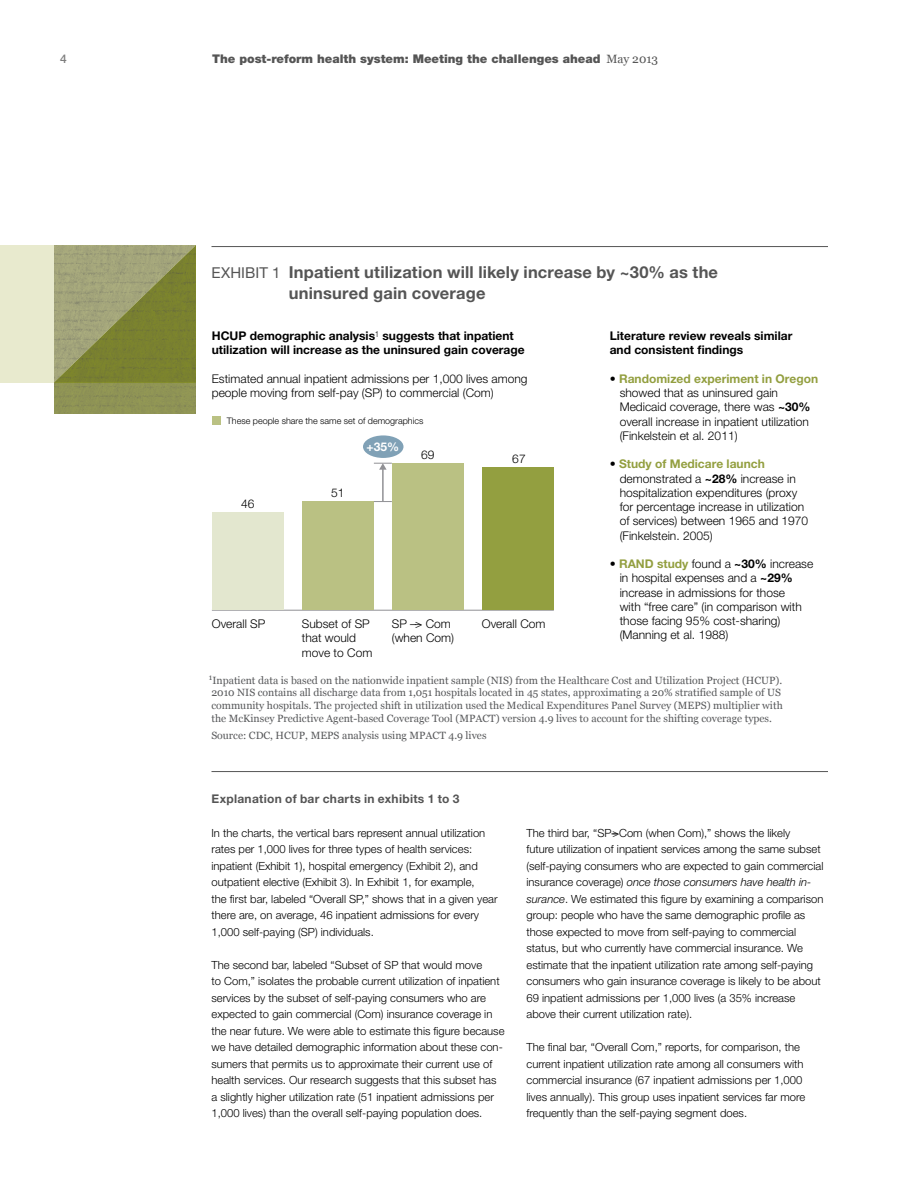
<style>
.page{position:relative;width:918px;height:1188px;background:#fff}
.page>*{position:absolute;margin:0;border:0;box-sizing:border-box;transform-origin:0 0}
.t1{font:700 16.5px/21px "Helvetica Neue";letter-spacing:.01em;color:#555}
.t2{font:300 12px/14.2px "Helvetica Neue LT Std";color:#000}
.t3{font:700 12px/14.2px "Helvetica Neue LT Std";color:#000}
.t4{font:900 12px "Helvetica Neue";color:#555}
.t5{font:700 12px "Helvetica Neue";letter-spacing:.025em;color:#555}
.t6{font:700 12px "Helvetica Neue LT Std";color:#fff}
.t7{font:500 12px "Helvetica Neue";color:#7d7d7d}
.t8{font:300 11.25px/16.5px "Helvetica Neue";color:#000}
.t9{font:10.5px/12.8px "Georgia";color:#58595b}
.t10{font:300 9px "Helvetica Neue LT Std";color:#000}
.s1{font-family:"Georgia";font-weight:400}
.s2{font-family:"Helvetica Neue LT Std";font-weight:400;font-size:15px}
.s3{font-weight:700}
.s4{font-weight:700;color:#939f40}
.s5{font-style:italic}
</style>
<div class="page">
<div style="left:0;top:245px;width:195px;height:137px;background:#e8eace"></div>
<div style="left:54px;top:382px;width:142px;height:31px;background:#8e9355"></div>
<svg style="left:54px;top:245px;width:142px;height:137px"></svg>
<hr style="left:212px;top:771px;width:616px;height:1px;background:#555">
<hr style="left:212px;top:246px;width:616px;height:1px;background:#555">
<hr style="left:212px;top:610px;width:342px;height:1px;background:#919195">
<div style="left:363px;top:435px;width:41px;height:23px;background:#80a1b6;border-radius:50%"></div>
<div style="left:212px;top:416px;width:9px;height:9px;background:#bac183"></div>
<div style="left:212px;top:512px;width:72px;height:98px;background:#e3e7cf"></div>
<div style="left:302px;top:502px;width:72px;height:108px;background:#bac183"></div>
<div style="left:392px;top:463px;width:72px;height:147px;background:#bac183"></div>
<div style="left:482px;top:467px;width:72px;height:143px;background:#939f40"></div>
<svg style="left:374px;top:501px;width:18px;height:1px"></svg>
<hr style="left:382px;top:469px;width:2px;height:33px;background:#919195">
<svg style="left:374px;top:463px;width:18px;height:7px"></svg>
<p class="t7" style="left:60px;top:52px;width:8px">4</p>
<p class="t4" style="left:212px;top:52px;width:448px">The post-reform health system: Meeting the challenges ahead <span class="s1">May 2013</span></p>
<h1 class="t1" style="left:289px;top:261px;width:431px;text-indent:-77px"><span class="s2">EXHIBIT 1</span> Inpatient utilization will likely increase by ~30% as the uninsured gain coverage</h1>
<p class="t3" style="left:610px;top:329px;width:184px">Literature review reveals similar and consistent findings</p>
<p class="t2" style="left:620px;top:371px;width:200px;text-indent:-10px"><span class="s3">•</span> <span class="s4">Randomized experiment in Oregon </span>showed that as uninsured gain Medicaid coverage, there was <span class="s3">~30% </span>overall increase in inpatient utilization (Finkelstein et al. 2011)</p>
<p class="t2" style="left:620px;top:457px;width:190px;text-indent:-10px"><span class="s3">•</span> <span class="s4">Study of Medicare launch </span>demonstrated a <span class="s3">~28%</span> increase in hospitalization expenditures (proxy for percentage increase in utilization of services) between 1965 and 1970 (Finkelstein. 2005)</p>
<p class="t2" style="left:620px;top:556px;width:195px;text-indent:-10px"><span class="s3">•</span> <span class="s4">RAND study</span> found a <span class="s3">~30%</span> increase in hospital expenses and a <span class="s3">~29% </span>increase in admissions for those<br>with “free care” (in comparison with those facing 95% cost-sharing) (Manning et al. 1988)</p>
<p class="t9" style="left:209px;top:673px;width:575px"><sup>1</sup>Inpatient data is based on the nationwide inpatient sample (NIS) from the Healthcare Cost and Utilization Project (HCUP).<br>2010 NIS contains all discharge data from 1,051 hospitals located in 45 states, approximating a 20% stratified sample of US community hospitals. The projected shift in utilization used the Medical Expenditures Panel Survey (MEPS) multiplier with the McKinsey Predictive Agent-based Coverage Tool (MPACT) version 4.9 lives to account for the shifting coverage types.</p>
<p class="t9" style="left:211px;top:729px;width:277px">Source: CDC, HCUP, MEPS analysis using MPACT 4.9 lives</p>
<p class="t3" style="left:212px;top:329px;width:314px">HCUP demographic analysis<sup>1</sup> suggests that inpatient utilization will increase as the uninsured gain coverage</p>
<p class="t2" style="left:212px;top:371px;width:317px">Estimated annual inpatient admissions per 1,000 lives among people moving from self-pay (SP) to commercial (Com)</p>
<p class="t10" style="left:227px;top:415px;width:198px">These people share the same set of demographics</p>
<p class="t6" style="left:367px;top:439px;width:34px">+35%</p>
<p class="t2" style="left:421px;top:447px;width:15px">69</p>
<p class="t2" style="left:512px;top:452px;width:15px">67</p>
<p class="t2" style="left:331px;top:485px;width:15px">51</p>
<p class="t2" style="left:241px;top:496px;width:15px">46</p>
<p class="t2" style="left:212px;top:617px;width:55px">Overall SP</p>
<p class="t2" style="left:302px;top:617px;width:72px">Subset of SP that would move to Com</p>
<p class="t2" style="left:392px;top:617px;width:64px">SP ––&gt; Com (when Com)</p>
<p class="t2" style="left:482px;top:617px;width:65px">Overall Com</p>
<p class="t5" style="left:212px;top:791px;width:249px">Explanation of bar charts in exhibits 1 to 3</p>
<p class="t8" style="left:212px;top:824px;width:288px">In the charts, the vertical bars represent annual utilization rates per 1,000 lives for three types of health services: inpatient (Exhibit 1), hospital emergency (Exhibit 2), and outpatient elective (Exhibit 3). In Exhibit 1, for example,<br>the first bar, labeled “Overall SP,” shows that in a given year there are, on average, 46 inpatient admissions for every 1,000 self-paying (SP) individuals.</p>
<p class="t8" style="left:212px;top:956px;width:295px">The second bar, labeled “Subset of SP that would move<br>to Com,” isolates the probable current utilization of inpatient services by the subset of self-paying consumers who are expected to gain commercial (Com) insurance coverage in the near future. We were able to estimate this figure because we have detailed demographic information about these con&shy;sumers that permits us to approximate their current use of health services. Our research suggests that this subset has a slightly higher utilization rate (51 inpatient admissions per 1,000 lives) than the overall self-paying population does.</p>
<p class="t8" style="left:526px;top:824px;width:298px">The third bar, “SP––&gt;Com (when Com),” shows the likely<br>future utilization of inpatient services among the same subset (self-paying consumers who are expected to gain commercial insurance coverage) <span class="s5">once those consumers have health in&shy;surance</span>. We estimated this figure by examining a comparison group: people who have the same demographic profile as those expected to move from self-paying to commercial status, but who currently have commercial insurance. We estimate that the inpatient utilization rate among self-paying consumers who gain insurance coverage is likely to be about 69 inpatient admissions per 1,000 lives (a 35% increase above their current utilization rate).</p>
<p class="t8" style="left:526px;top:1039px;width:280px">The final bar, “Overall Com,” reports, for comparison, the current inpatient utilization rate among all consumers with commercial insurance (67 inpatient admissions per 1,000 lives annually). This group uses inpatient services far more frequently than the self-paying segment does.</p>
</div>
